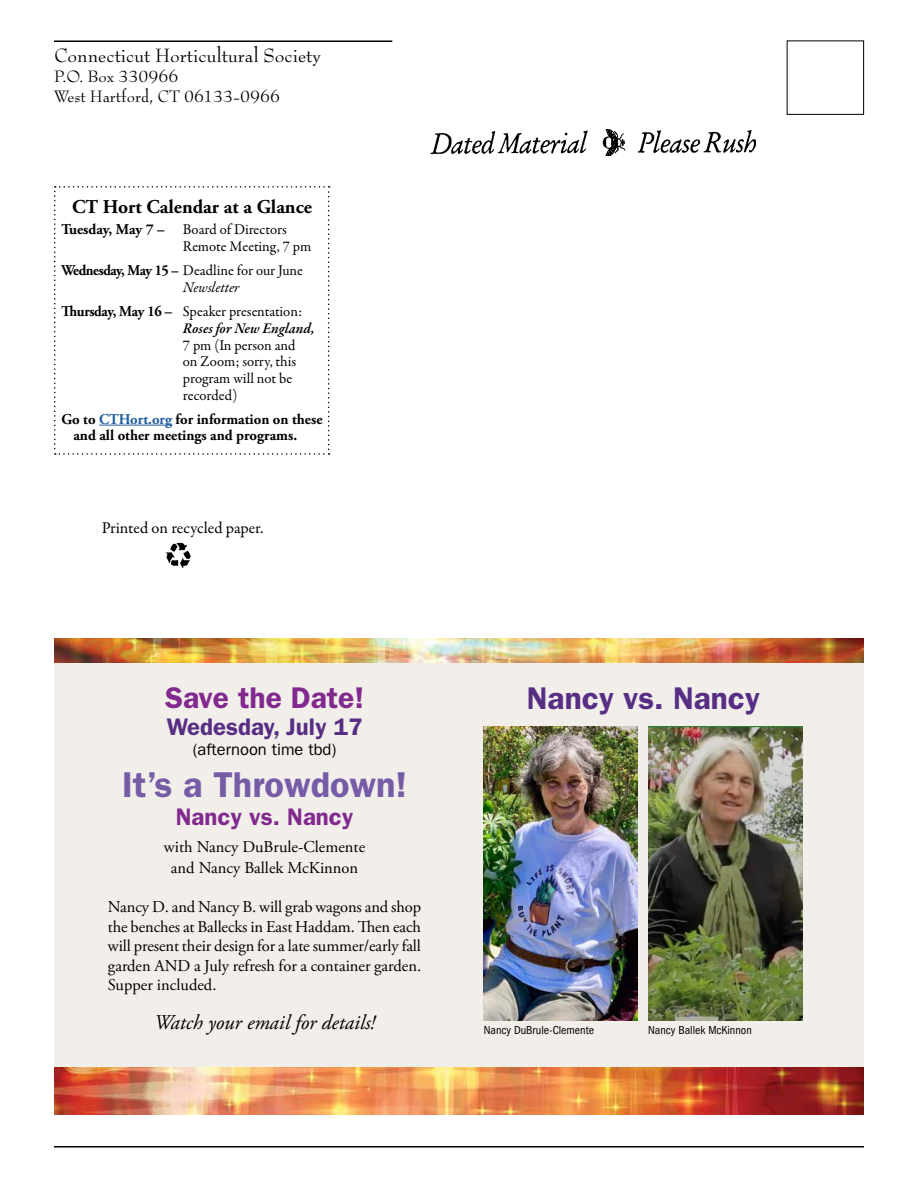
<style>
.page{position:relative;width:918px;height:1188px;background:#fff}
.page>*{position:absolute;margin:0;border:0;box-sizing:border-box;transform-origin:0 0}
.t1{font:600 36px "ITC Franklin Gothic Std";color:#765ba6}
.t2{font:600 31.5px "ITC Franklin Gothic Std";color:#572e84}
.t3{font:600 30px "ITC Franklin Gothic Std";color:#81298e}
.t4{font:600 24px "ITC Franklin Gothic Std";color:#572e84}
.t5{font:600 24px "ITC Franklin Gothic Std";color:#81298e}
.t6{font:21px "Bernhard Modern Std";color:#000}
.t7{font:italic 21px "Adobe Garamond Pro";color:#000}
.t8{font:700 19.5px "Adobe Garamond Pro";color:#000}
.t9{font:18px/19.8px "Bernhard Modern Std";color:#000}
.t10{font:16.5px/19.5px "Adobe Garamond Pro";letter-spacing:-.01em;color:#000;text-align:center}
.t11{font:16.5px "Garamond Premr Pro";color:#000}
.t12{font:16.5px "ITC Franklin Gothic Std";color:#000}
.t13{font:15px/16.8px "Garamond Premr Pro";color:#000}
.t14{font:700 15px/16.8px "Adobe Garamond Pro";color:#000}
.t15{font:condensed 12px "ITC Franklin Gothic Std";color:#000}
.s1{font-family:"Adobe Garamond Pro";font-weight:700}
.s2{font-style:italic}
.s3{font-weight:600;font-style:italic}
.s4{color:#215e9e}
</style>
<div class="page">
<hr style="left:54px;top:40px;width:338px;height:2px;background:#000">
<img style="left:431px;top:130px;width:325px;height:26px">
<div style="left:54px;top:658px;width:810px;height:420px;background:#f2eeea"></div>
<img style="left:165px;top:542px;width:26px;height:26px">
<svg style="left:54px;top:186px;width:276px;height:269px"></svg>
<hr style="left:99px;top:425px;width:73px;height:1px;background:#215e9e">
<div style="left:787px;top:40px;width:77px;height:75px;border:1px solid #000"></div>
<hr style="left:54px;top:1146px;width:810px;height:1px;background:#000">
<img style="left:54px;top:1067px;width:810px;height:47px">
<img style="left:54px;top:639px;width:810px;height:24px">
<img style="left:649px;top:726px;width:154px;height:295px">
<img style="left:484px;top:726px;width:154px;height:295px">
<p class="t6" style="left:54px;top:44px;width:269px">Connecticut Horticultural Society</p>
<p class="t9" style="left:54px;top:67px;width:228px">P.O. Box 330966<br>West Hartford, CT 06133-0966</p>
<p class="t8" style="left:72px;top:195px;width:241px">CT Hort Calendar at a Glance</p>
<p class="t13" style="left:183px;top:221px;width:130px;text-indent:-122px"><span class="s1">Tuesday, May 7 –</span> Board of Directors<br>Remote Meeting, 7 pm</p>
<p class="t13" style="left:183px;top:262px;width:122px;line-height:17.2px;text-indent:-121px"><span class="s1">Wednesday, May 15 –</span> Deadline for our June<br><span class="s2">Newsletter</span></p>
<p class="t13" style="left:183px;top:303px;width:133px;text-indent:-122px"><span class="s1">Thursday, May 16 –</span> Speaker presentation:<br><span class="s3">Roses for New England,</span></p>
<p class="t13" style="left:183px;top:337px;width:115px">7 pm (In person and on Zoom; sorry, this program will not be recorded)</p>
<p class="t14" style="left:73px;top:411px;width:251px;text-indent:-12px">Go to <span class="s4">CTHort.org</span> for information on these and all other meetings and programs.</p>
<p class="t11" style="left:102px;top:518px;width:163px">Printed on recycled paper.</p>
<h3 class="t3" style="left:165px;top:680px;width:201px">Save the Date!</h3>
<h3 class="t4" style="left:167px;top:713px;width:197px">Wedesday, July 17</h3>
<p class="t12" style="left:193px;top:740px;width:145px">(afternoon time tbd)</p>
<h1 class="t1" style="left:122px;top:763px;width:287px">It’s a Throwdown!</h1>
<h3 class="t5" style="left:176px;top:803px;width:179px">Nancy vs. Nancy</h3>
<p class="t10" style="left:164px;top:837px;width:203px;line-height:21px">with Nancy DuBrule-Clemente and Nancy Ballek McKinnon</p>
<p class="t10" style="left:108px;top:898px;width:315px;text-align:justify">Nancy D. and Nancy B. will grab wagons and shop the benches at Ballecks in East Haddam. Then each will present their design for a late summer/early fall garden AND a July refresh for a container garden.<br>Supper included.</p>
<p class="t7" style="left:154px;top:1010px;width:222px">Watch your email for details!</p>
<h2 class="t2" style="left:527px;top:680px;width:235px">Nancy vs. Nancy</h2>
<p class="t15" style="left:484px;top:1023px;width:112px">Nancy DuBrule-Clemente</p>
<p class="t15" style="left:648px;top:1023px;width:105px">Nancy Ballek McKinnon</p>
</div>
